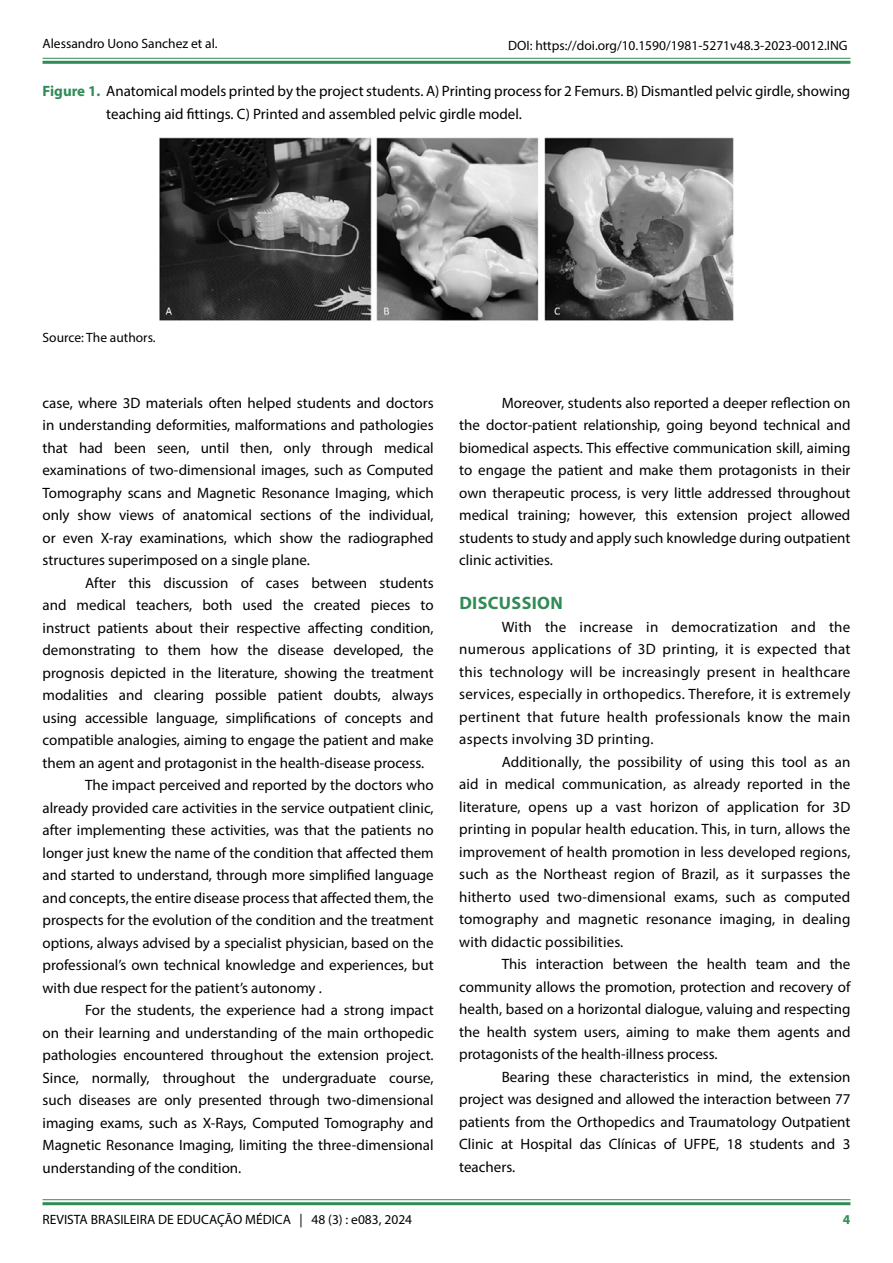
<style>
.page{position:relative;width:893px;height:1263px;background:#fff}
.page>*{position:absolute;margin:0;border:0;box-sizing:border-box;transform-origin:0 0}
.t1{font:700 18px "Myriad Pro";letter-spacing:.02em;color:#318b57}
.t2{font:15px/22.5px "Myriad Pro";color:#000;text-align:justify}
.t3{font:13.5px "Myriad Pro";color:#000}
.t4{font:700 13.5px "Myriad Pro";color:#318b57}
.s1{font-weight:700;color:#318b57}
</style>
<div class="page">
<hr style="left:43px;top:1199px;width:807px;height:1px;background:#318b57">
<hr style="left:43px;top:1202px;width:807px;height:3px;background:#318b57">
<hr style="left:43px;top:58px;width:807px;height:1px;background:#318b57">
<hr style="left:43px;top:61px;width:807px;height:3px;background:#318b57">
<img style="left:159px;top:137px;width:575px;height:184px">
<p class="t3" style="left:43px;top:35px;width:177px">Alessandro Uono Sanchez et al.</p>
<p class="t3" style="left:508px;top:37px;width:341px">DOI: https://doi.org/10.1590/1981-5271v48.3-2023-0012.ING</p>
<p class="t2" style="left:106px;top:80px;width:746px;text-indent:-64px"><span class="s1">Figure 1.</span> Anatomical models printed by the project students. A) Printing process for 2 Femurs. B) Dismantled pelvic girdle, showing teaching aid fittings. C) Printed and assembled pelvic girdle model.</p>
<p class="t3" style="left:43px;top:329px;width:115px">Source: The authors.</p>
<p class="t2" style="left:43px;top:391px;width:393px">case, where 3D materials often helped students and doctors in understanding deformities, malformations and pathologies that had been seen, until then, only through medical examinations of two-dimensional images, such as Computed Tomography scans and Magnetic Resonance Imaging, which only show views of anatomical sections of the individual, or even X-ray examinations, which show the radiographed structures superimposed on a single plane.</p>
<p class="t2" style="left:85px;top:571px;width:350px">After this discussion of cases between students</p>
<p class="t2" style="left:43px;top:594px;width:393px">and medical teachers, both used the created pieces to</p>
<p class="t2" style="left:43px;top:616px;width:393px">instruct patients about their respective affecting condition,</p>
<p class="t2" style="left:43px;top:639px;width:393px">demonstrating to them how the disease developed, the</p>
<p class="t2" style="left:43px;top:661px;width:393px">prognosis depicted in the literature, showing the treatment</p>
<p class="t2" style="left:43px;top:684px;width:393px">modalities and clearing possible patient doubts, always</p>
<p class="t2" style="left:43px;top:706px;width:393px">using accessible language, simplifications of concepts and</p>
<p class="t2" style="left:43px;top:729px;width:393px">compatible analogies, aiming to engage the patient and make</p>
<p class="t2" style="left:43px;top:751px;width:383px">them an agent and protagonist in the health-disease process.</p>
<p class="t2" style="left:85px;top:774px;width:350px">The impact perceived and reported by the doctors who</p>
<p class="t2" style="left:43px;top:796px;width:393px">already provided care activities in the service outpatient clinic,</p>
<p class="t2" style="left:43px;top:819px;width:393px">after implementing these activities, was that the patients no</p>
<p class="t2" style="left:43px;top:841px;width:393px">longer just knew the name of the condition that affected them</p>
<p class="t2" style="left:43px;top:864px;width:393px">and started to understand, through more simplified language</p>
<p class="t2" style="left:43px;top:886px;width:393px">and concepts, the entire disease process that affected them, the</p>
<p class="t2" style="left:43px;top:909px;width:393px">prospects for the evolution of the condition and the treatment</p>
<p class="t2" style="left:43px;top:931px;width:393px">options, always advised by a specialist physician, based on the</p>
<p class="t2" style="left:43px;top:954px;width:393px">professional’s own technical knowledge and experiences, but</p>
<p class="t2" style="left:43px;top:976px;width:281px">with due respect for the patient’s autonomy .</p>
<p class="t2" style="left:85px;top:999px;width:350px">For the students, the experience had a strong impact</p>
<p class="t2" style="left:43px;top:1021px;width:393px">on their learning and understanding of the main orthopedic</p>
<p class="t2" style="left:43px;top:1044px;width:393px">pathologies encountered throughout the extension project.</p>
<p class="t2" style="left:43px;top:1066px;width:393px">Since, normally, throughout the undergraduate course,</p>
<p class="t2" style="left:43px;top:1089px;width:393px">such diseases are only presented through two-dimensional</p>
<p class="t2" style="left:43px;top:1111px;width:393px">imaging exams, such as X-Rays, Computed Tomography and</p>
<p class="t2" style="left:43px;top:1134px;width:393px">Magnetic Resonance Imaging, limiting the three-dimensional</p>
<p class="t2" style="left:43px;top:1156px;width:200px">understanding of the condition.</p>
<p class="t2" style="left:459px;top:391px;width:393px;text-indent:43px">Moreover, students also reported a deeper reflection on the doctor-patient relationship, going beyond technical and biomedical aspects. This effective communication skill, aiming to engage the patient and make them protagonists in their own therapeutic process, is very little addressed throughout medical training; however, this extension project allowed students to study and apply such knowledge during outpatient clinic activities.</p>
<p class="t1" style="left:459px;top:591px;width:105px">DISCUSSION</p>
<p class="t2" style="left:459px;top:615px;width:393px;text-indent:43px">With the increase in democratization and the numerous applications of 3D printing, it is expected that this technology will be increasingly present in healthcare services, especially in orthopedics. Therefore, it is extremely pertinent that future health professionals know the main aspects involving 3D printing.</p>
<p class="t2" style="left:459px;top:750px;width:393px;text-indent:43px">Additionally, the possibility of using this tool as an aid in medical communication, as already reported in the literature, opens up a vast horizon of application for 3D printing in popular health education. This, in turn, allows the improvement of health promotion in less developed regions, such as the Northeast region of Brazil, as it surpasses the hitherto used two-dimensional exams, such as computed tomography and magnetic resonance imaging, in dealing with didactic possibilities.</p>
<p class="t2" style="left:459px;top:952px;width:393px;text-indent:43px">This interaction between the health team and the community allows the promotion, protection and recovery of health, based on a horizontal dialogue, valuing and respecting the health system users, aiming to make them agents and protagonists of the health-illness process.</p>
<p class="t2" style="left:459px;top:1065px;width:393px;text-indent:43px">Bearing these characteristics in mind, the extension project was designed and allowed the interaction between 77 patients from the Orthopedics and Traumatology Outpatient Clinic at Hospital das Clínicas of UFPE, 18 students and 3 teachers.</p>
<p class="t3" style="left:43px;top:1211px;width:371px">REVISTA BRASILEIRA DE EDUCAÇÃO MÉDICA | 48 (3) : e083, 2024</p>
<p class="t4" style="left:843px;top:1210px;width:9px">4</p>
</div>
